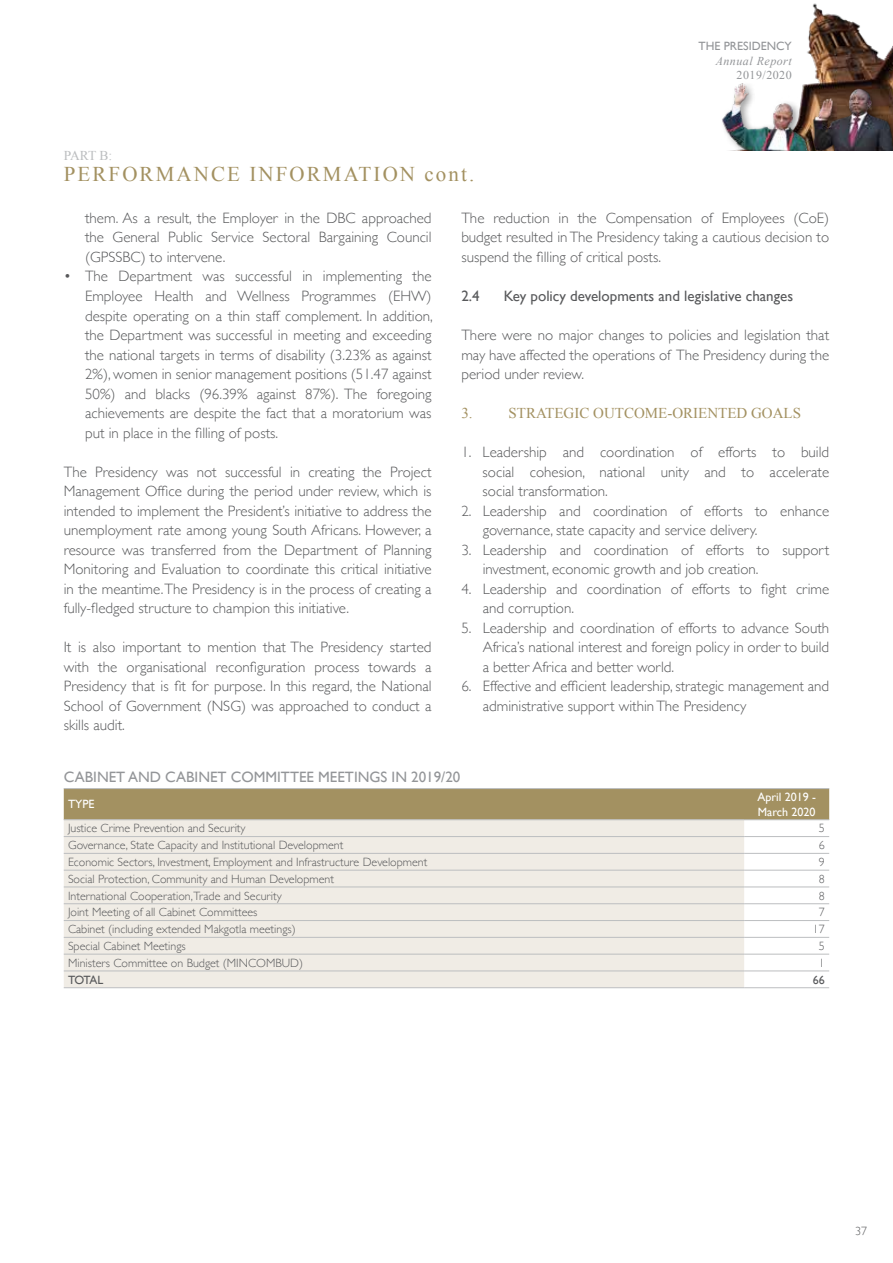
<style>
.page{position:relative;width:893px;height:1263px;background:#fff}
.page>*{position:absolute;margin:0;border:0;box-sizing:border-box;transform-origin:0 0}
.t1{font:21px "Times New Roman";letter-spacing:.1em;color:#a39161}
.t2{font:300 15px/19.5px "Gill Sans";color:#58595b;text-align:justify}
.t3{font:15px "Gill Sans";color:#58595b}
.t4{font:15px "Gill Sans";color:#939598}
.t5{font:15px "Times New Roman";color:#a39161}
.t6{font:13.5px "Times New Roman";color:#bcbec0}
.t7{font:300 12px "Gill Sans";color:#58595b}
.t8{font:12px/14.4px "Gill Sans";color:#fff}
.t9{font:12px "Gill Sans";color:#939598}
.t10{font:italic 12px "Times New Roman";letter-spacing:.04em;color:#939598}
.t11{font:12px "Times New Roman";letter-spacing:.04em;color:#939598}
.t12{font:12px "Gill Sans";letter-spacing:-.065em;color:#58595b}
</style>
<div class="page">
<img style="left:807px;top:3px;width:86px;height:76px">
<img style="left:722px;top:79px;width:171px;height:72px">
<div style="left:64px;top:789px;width:765px;height:30px;background:#a39161"></div>
<div style="left:64px;top:820px;width:680px;height:167px;background:#f0ece5"></div>
<hr style="left:64px;top:788px;width:680px;height:1px;background:#bcbec0">
<hr style="left:744px;top:788px;width:85px;height:1px;background:#bcbec0">
<hr style="left:64px;top:819px;width:680px;height:1px;background:#bcbec0">
<hr style="left:744px;top:819px;width:85px;height:1px;background:#bcbec0">
<hr style="left:64px;top:836px;width:680px;height:1px;background:#bcbec0">
<hr style="left:744px;top:836px;width:85px;height:1px;background:#bcbec0">
<hr style="left:64px;top:853px;width:680px;height:1px;background:#bcbec0">
<hr style="left:744px;top:853px;width:85px;height:1px;background:#bcbec0">
<hr style="left:64px;top:870px;width:680px;height:1px;background:#bcbec0">
<hr style="left:744px;top:870px;width:85px;height:1px;background:#bcbec0">
<hr style="left:64px;top:886px;width:680px;height:1px;background:#bcbec0">
<hr style="left:744px;top:886px;width:85px;height:1px;background:#bcbec0">
<hr style="left:64px;top:903px;width:680px;height:1px;background:#bcbec0">
<hr style="left:744px;top:903px;width:85px;height:1px;background:#bcbec0">
<hr style="left:64px;top:920px;width:680px;height:1px;background:#bcbec0">
<hr style="left:744px;top:920px;width:85px;height:1px;background:#bcbec0">
<hr style="left:64px;top:937px;width:680px;height:1px;background:#bcbec0">
<hr style="left:744px;top:937px;width:85px;height:1px;background:#bcbec0">
<hr style="left:64px;top:954px;width:680px;height:1px;background:#bcbec0">
<hr style="left:744px;top:954px;width:85px;height:1px;background:#bcbec0">
<hr style="left:64px;top:970px;width:680px;height:1px;background:#bcbec0">
<hr style="left:744px;top:970px;width:85px;height:1px;background:#bcbec0">
<hr style="left:64px;top:987px;width:680px;height:1px;background:#bcbec0">
<hr style="left:744px;top:987px;width:85px;height:1px;background:#bcbec0">
<p class="t6" style="left:64px;top:147px;width:50px">PART B:</p>
<h1 class="t1" style="left:64px;top:160px;width:412px">PERFORMANCE INFORMATION cont.</h1>
<p class="t9" style="left:698px;top:39px;width:95px">THE PRESIDENCY</p>
<p class="t10" style="left:716px;top:52px;width:78px">Annual Report</p>
<p class="t11" style="left:737px;top:67px;width:57px">2019/2020</p>
<p class="t2" style="left:85px;top:208px;width:348px">them. As a result, the Employer in the DBC approached the General Public Service Sectoral Bargaining Council (GPSSBC) to intervene.</p>
<p class="t2" style="left:85px;top:266px;width:349px;text-indent:-21px">• The Department was successful in implementing the Employee Health and Wellness Programmes (EHW) despite operating on a thin staff complement. In addition, the Department was successful in meeting and exceeding the national targets in terms of disability (3.23% as against 2%), women in senior management positions (51.47 against 50%) and blacks (96.39% against 87%). The foregoing achievements are despite the fact that a moratorium was put in place in the filling of posts.</p>
<p class="t2" style="left:64px;top:461px;width:369px">The Presidency was not successful in creating the Project Management Office during the period under review, which is intended to implement the President’s initiative to address the unemployment rate among young South Africans. However, a resource was transferred from the Department of Planning Monitoring and Evaluation to coordinate this critical initiative in the meantime. The Presidency is in the process of creating a fully-fledged structure to champion this initiative.</p>
<p class="t2" style="left:64px;top:637px;width:369px">It is also important to mention that The Presidency started with the organisational reconfiguration process towards a Presidency that is fit for purpose. In this regard, the National School of Government (NSG) was approached to conduct a skills audit.</p>
<p class="t2" style="left:461px;top:208px;width:369px">The reduction in the Compensation of Employees (CoE) budget resulted in The Presidency taking a cautious decision to suspend the filling of critical posts.</p>
<p class="t3" style="left:461px;top:287px;width:20px">2.4</p>
<p class="t3" style="left:504px;top:287px;width:291px">Key policy developments and legislative changes</p>
<p class="t2" style="left:461px;top:325px;width:369px">There were no major changes to policies and legislation that may have affected the operations of The Presidency during the period under review.</p>
<p class="t5" style="left:461px;top:403px;width:13px">3.</p>
<p class="t5" style="left:509px;top:403px;width:294px">STRATEGIC OUTCOME-ORIENTED GOALS</p>
<p class="t2" style="left:483px;top:442px;width:348px;text-indent:-21px">1. Leadership and coordination of efforts to build social cohesion, national unity and to accelerate social transformation.</p>
<p class="t2" style="left:483px;top:500px;width:348px;text-indent:-21px">2. Leadership and coordination of efforts to enhance governance, state capacity and service delivery.</p>
<p class="t2" style="left:483px;top:539px;width:348px;text-indent:-21px">3. Leadership and coordination of efforts to support investment, economic growth and job creation.</p>
<p class="t2" style="left:483px;top:578px;width:348px;text-indent:-21px">4. Leadership and coordination of efforts to fight crime and corruption.</p>
<p class="t2" style="left:483px;top:617px;width:348px;text-indent:-21px">5. Leadership and coordination of efforts to advance South Africa’s national interest and foreign policy in order to build a better Africa and better world.</p>
<p class="t2" style="left:483px;top:676px;width:348px;text-indent:-21px">6. Effective and efficient leadership, strategic management and administrative support within The Presidency</p>
<p class="t4" style="left:64px;top:768px;width:398px">CABINET AND CABINET COMMITTEE MEETINGS IN 2019/20</p>
<p class="t8" style="left:68px;top:797px;width:28px">TYPE</p>
<p class="t8" style="left:757px;top:790px;width:60px">April 2019 -<br>March 2020</p>
<p class="t7" style="left:68px;top:819px;width:179px">Justice Crime Prevention and Security</p>
<p class="t7" style="left:819px;top:819px;width:7px">5</p>
<p class="t7" style="left:68px;top:836px;width:277px">Governance, State Capacity and Institutional Development</p>
<p class="t7" style="left:819px;top:836px;width:7px">6</p>
<p class="t7" style="left:68px;top:852px;width:361px">Economic Sectors, Investment, Employment and Infrastructure Development</p>
<p class="t7" style="left:819px;top:852px;width:7px">9</p>
<p class="t7" style="left:68px;top:869px;width:268px">Social Protection, Community and Human Development</p>
<p class="t7" style="left:819px;top:869px;width:7px">8</p>
<p class="t7" style="left:68px;top:886px;width:215px">International Cooperation,Trade and Security</p>
<p class="t7" style="left:819px;top:886px;width:7px">8</p>
<p class="t7" style="left:68px;top:903px;width:191px">Joint Meeting of all Cabinet Committees</p>
<p class="t7" style="left:819px;top:903px;width:7px">7</p>
<p class="t7" style="left:68px;top:920px;width:229px">Cabinet (including extended Makgotla meetings)</p>
<p class="t7" style="left:813px;top:920px;width:13px">17</p>
<p class="t7" style="left:68px;top:936px;width:119px">Special Cabinet Meetings</p>
<p class="t7" style="left:819px;top:936px;width:7px">5</p>
<p class="t7" style="left:68px;top:953px;width:236px">Ministers Committee on Budget (MINCOMBUD)</p>
<p class="t7" style="left:819px;top:953px;width:7px">1</p>
<p class="t12" style="left:68px;top:972px;width:37px">TOTAL</p>
<p class="t12" style="left:813px;top:972px;width:13px">66</p>
<p class="t7" style="left:855px;top:1222px;width:13px">37</p>
</div>
